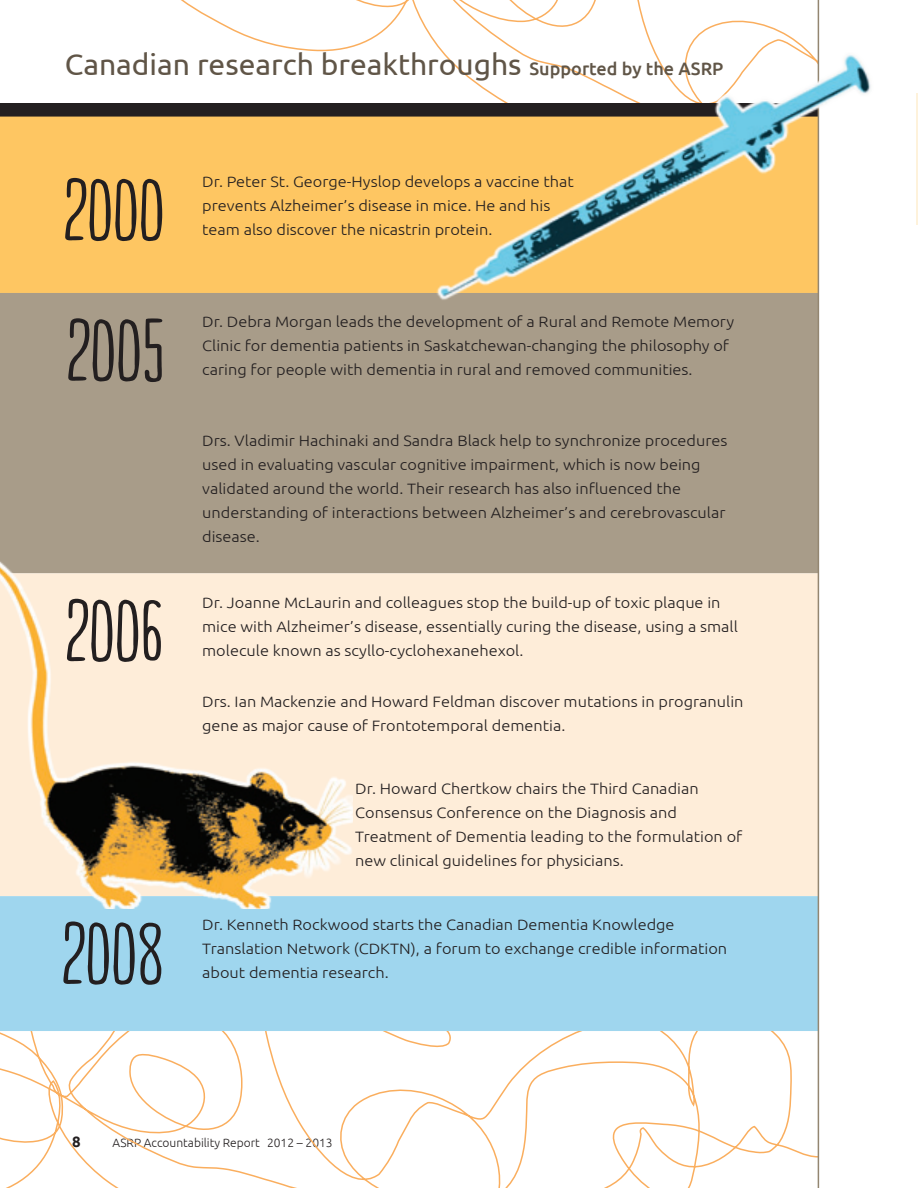
<style>
.page{position:relative;width:918px;height:1188px;background:#fff}
.page>*{position:absolute;margin:0;border:0;box-sizing:border-box;transform-origin:0 0}
.t1{font:700 81px "Amarelinha";letter-spacing:.02em;color:#231f20;scale:1.09 1}
.t2{font:30px "Ubuntu";color:#605547}
.t3{font:300 15px/24px "Ubuntu";color:#231f20;scale:1.09 1}
.t4{font:700 15px "Ubuntu";color:#231f20}
.t5{font:300 12px "Ubuntu";color:#231f20}
.s1{font-weight:500;font-size:18px}
</style>
<div class="page">
<svg style="left:181px;top:0;width:637px;height:52px"></svg>
<svg style="left:0;top:939px;width:820px;height:249px"></svg>
<div style="left:0;top:103px;width:819px;height:14px;background:#231f20"></div>
<div style="left:0;top:117px;width:420px;height:176px;background:#fec662"></div>
<div style="left:0;top:293px;width:818px;height:280px;background:#a89c89"></div>
<div style="left:353px;top:573px;width:465px;height:323px;background:#feedd9"></div>
<div style="left:0;top:896px;width:818px;height:135px;background:#9fd6ee"></div>
<img style="left:0;top:531px;width:353px;height:377px">
<hr style="left:818px;top:0;width:1px;height:1188px;background:#938671">
<img style="left:420px;top:45px;width:451px;height:261px">
<hr style="left:916px;top:93px;width:2px;height:132px;background:#fef2db">
<h2 class="t2" style="left:65px;top:47px;width:660px">Canadian research breakthroughs <span class="s1">Supported by the ASRP</span></h2>
<h1 class="t1" style="left:65px;top:165px;width:93px">2000</h1>
<p class="t3" style="left:202px;top:169px;width:342px">Dr. Peter St. George-Hyslop develops a vaccine that prevents Alzheimer’s disease in mice. He and his team also discover the nicastrin protein.</p>
<h1 class="t1" style="left:68px;top:305px;width:90px">2005</h1>
<p class="t3" style="left:202px;top:309px;width:490px">Dr. Debra Morgan leads the development of a Rural and Remote Memory<br>Clinic for dementia patients in Saskatchewan-changing the philosophy of caring for people with dementia in rural and removed communities.</p>
<p class="t3" style="left:202px;top:428px;width:483px">Drs. Vladimir Hachinaki and Sandra Black help to synchronize procedures used in evaluating vascular cognitive impairment, which is now being validated around the world. Their research has also influenced the understanding of interactions between Alzheimer’s and cerebrovascular disease.</p>
<h1 class="t1" style="left:67px;top:585px;width:91px">2006</h1>
<p class="t3" style="left:202px;top:590px;width:493px">Dr. Joanne McLaurin and colleagues stop the build-up of toxic plaque in mice with Alzheimer’s disease, essentially curing the disease, using a small molecule known as scyllo-cyclohexanehexol.</p>
<p class="t3" style="left:202px;top:689px;width:498px">Drs. Ian Mackenzie and Howard Feldman discover mutations in progranulin gene as major cause of Frontotemporal dementia.</p>
<p class="t3" style="left:355px;top:776px;width:357px">Dr. Howard Chertkow chairs the Third Canadian Consensus Conference on the Diagnosis and Treatment of Dementia leading to the formulation of new clinical guidelines for physicians.</p>
<h1 class="t1" style="left:63px;top:908px;width:95px">2008</h1>
<p class="t3" style="left:202px;top:913px;width:483px">Dr. Kenneth Rockwood starts the Canadian Dementia Knowledge<br>Translation Network (CDKTN), a forum to exchange credible information about dementia research.</p>
<p class="t4" style="left:72px;top:1133px;width:10px">8</p>
<p class="t5" style="left:113px;top:1136px;width:222px">ASRP Accountability Report 2012 – 2013</p>
</div>
